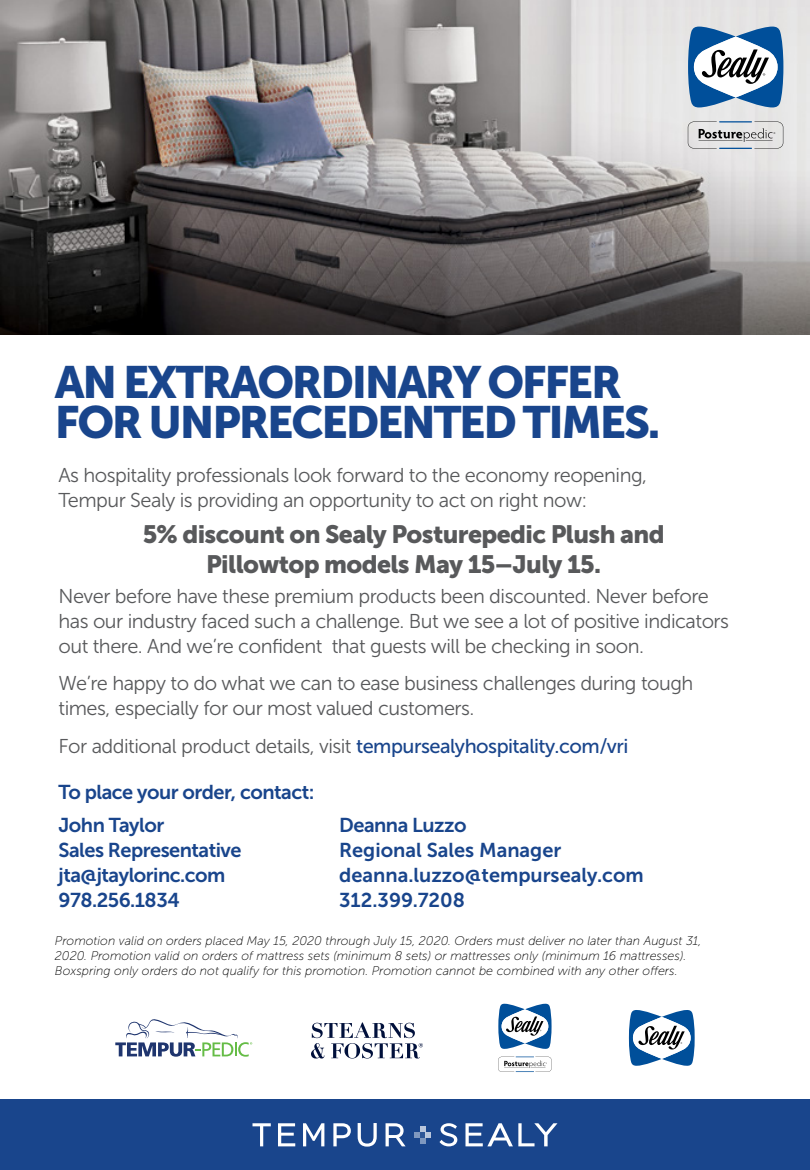
<style>
.page{position:relative;width:810px;height:1170px;background:#fff}
.page>*{position:absolute;margin:0;border:0;box-sizing:border-box;transform-origin:0 0}
.t1{font:45px/40px "Museo Sans 900";letter-spacing:-.05em;color:#19458c}
.t2{font:25px/30px "Museo Sans 900";letter-spacing:-.025em;color:#58595b;text-align:center}
.t3{font:20px/25px "Museo Sans 300";letter-spacing:-.025em;color:#58595b}
.t4{font:20px/25px "Museo Sans 700";letter-spacing:-.025em;color:#19458c}
.t5{font:20px/25px "Museo Sans 700";color:#19458c}
.t6{font:italic 12.5px/15px "Museo Sans 100";color:#000}
.s1{font-family:"Museo Sans 500";color:#19458c}
</style>
<div class="page">
<img style="left:0;top:0;width:810px;height:334px">
<div style="left:0;top:1100px;width:810px;height:70px;background:#19458c"></div>
<svg style="left:439px;top:1123px;width:18px;height:23px"></svg>
<svg style="left:466px;top:1123px;width:91px;height:23px"></svg>
<svg style="left:253px;top:1123px;width:18px;height:23px"></svg>
<svg style="left:278px;top:1123px;width:17px;height:23px"></svg>
<svg style="left:303px;top:1123px;width:21px;height:23px"></svg>
<svg style="left:333px;top:1123px;width:18px;height:23px"></svg>
<svg style="left:386px;top:1123px;width:20px;height:23px"></svg>
<svg style="left:358px;top:1123px;width:19px;height:24px"></svg>
<svg style="left:414px;top:1126px;width:17px;height:17px"></svg>
<svg style="left:115px;top:1019px;width:137px;height:38px"></svg>
<svg style="left:629px;top:1010px;width:66px;height:56px"></svg>
<svg style="left:498px;top:1057px;width:54px;height:15px"></svg>
<svg style="left:498px;top:1004px;width:54px;height:45px"></svg>
<svg style="left:311px;top:1022px;width:112px;height:37px"></svg>
<hr style="left:719px;top:121px;width:33px;height:1px;background:#004f9a">
<svg style="left:688px;top:122px;width:95px;height:27px;background:#c6c7c9"></svg>
<svg style="left:688px;top:27px;width:95px;height:80px"></svg>
<h1 class="t1" style="left:55px;top:362px;width:607px">AN EXTRAORDINARY OFFER<br>FOR UNPRECEDENTED TIMES.</h1>
<p class="t3" style="left:58px;top:463px;width:590px">As hospitality professionals look forward to the economy reopening,<br>Tempur Sealy is providing an opportunity to act on right now:</p>
<p class="t2" style="left:143px;top:519px;width:523px">5% discount on Sealy Posturepedic Plush and<br>Pillowtop models May 15–July 15.</p>
<p class="t3" style="left:58px;top:584px;width:672px">Never before have these premium products been discounted. Never before has our industry faced such a challenge. But we see a lot of positive indicators out there. And we’re confident that guests will be checking in soon.</p>
<p class="t3" style="left:58px;top:670px;width:636px">We’re happy to do what we can to ease business challenges during tough times, especially for our most valued customers.</p>
<p class="t3" style="left:58px;top:734px;width:571px">For additional product details, visit <span class="s1">tempursealyhospitality.com/vri</span></p>
<p class="t4" style="left:58px;top:776px;width:258px;line-height:32.5px">To place your order, contact:<br>John Taylor</p>
<p class="t4" style="left:58px;top:837px;width:185px">Sales Representative jta@jtaylorinc.com<br>978.256.1834</p>
<p class="t5" style="left:339px;top:812px;width:306px">Deanna Luzzo<br>Regional Sales Manager deanna.luzzo@tempursealy.com<br>312.399.7208</p>
<p class="t6" style="left:55px;top:933px;width:648px">Promotion valid on orders placed May 15, 2020 through July 15, 2020. Orders must deliver no later than August 31,<br>2020. Promotion valid on orders of mattress sets (minimum 8 sets) or mattresses only (minimum 16 mattresses).<br>Boxspring only orders do not qualify for this promotion. Promotion cannot be combined with any other offers.</p>
</div>
